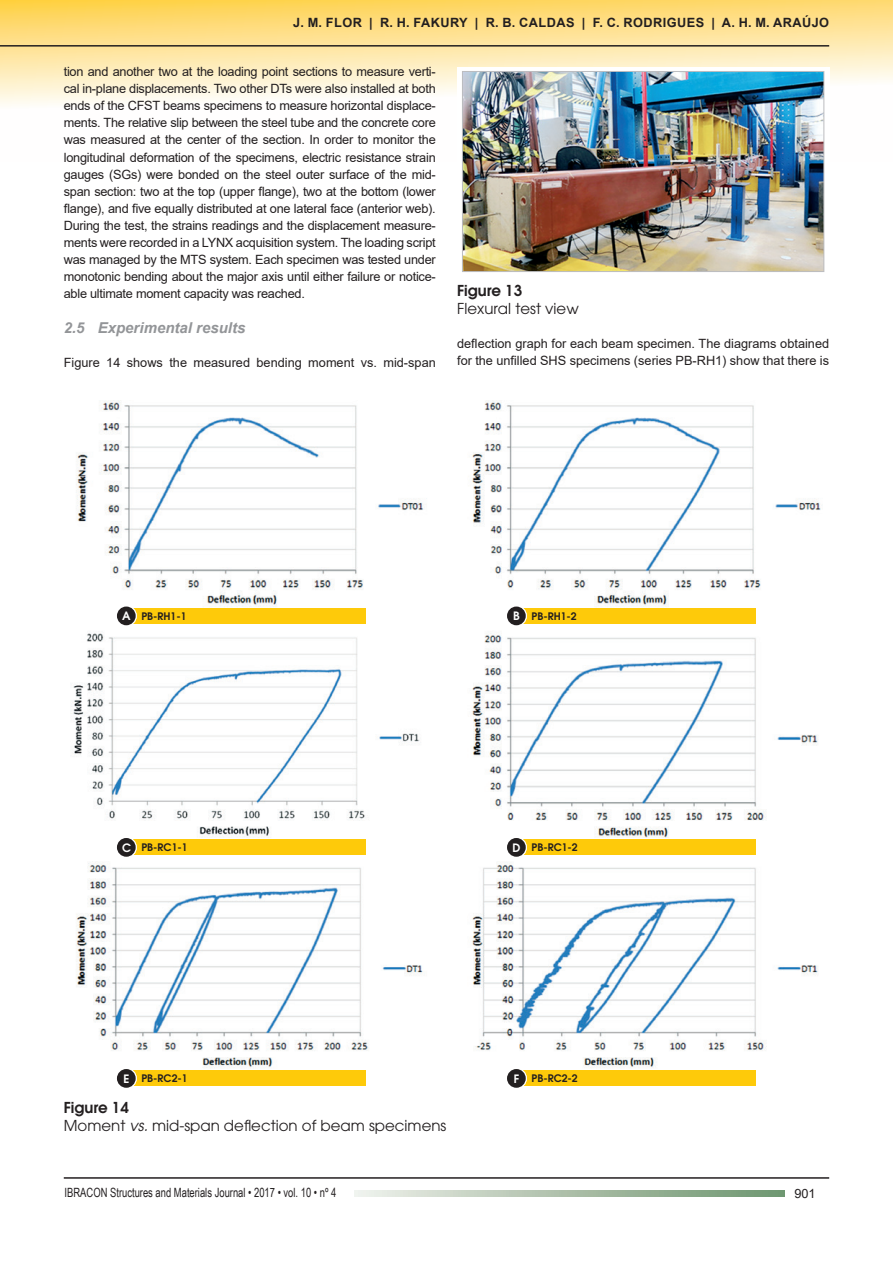
<style>
.page{position:relative;width:893px;height:1263px;background:#fff}
.page>*{position:absolute;margin:0;border:0;box-sizing:border-box;transform-origin:0 0}
.t1{font:15px/18px "Avant Garde";color:#231f20}
.t2{font:italic 700 15px "Arial";color:#939598}
.t3{font:600 15px "Avant Garde";color:#231f20}
.t4{font:12.75px/17.1px "Arial";color:#231f20;text-align:justify}
.t5{font:700 12.75px "Arial";letter-spacing:.035em;color:#231f20}
.t6{font:12.75px "Arial Narrow";color:#231f20;scale:.9 1}
.t7{font:600 11.55px "Avant Garde";color:#fff}
.t8{font:600 11.55px "Avant Garde ITC";color:#fff}
.t9{font:600 10.35px "Avant Garde";color:#231f20}
.s1{font-weight:600}
.s2{font-style:italic}
</style>
<div class="page">
<svg style="left:0;top:0;width:893px;height:105px;background:#fee6a3"></svg>
<hr style="left:64px;top:1177px;width:765px;height:2px;background:#231f20">
<hr style="left:0;top:45px;width:829px;height:2px;background:#231f20">
<svg style="left:354px;top:1190px;width:431px;height:6px;background:#acc0aa"></svg>
<div style="left:457px;top:67px;width:372px;height:250px;background:#fff"></div>
<img style="left:464px;top:73px;width:358px;height:197px">
<div style="left:462px;top:71px;width:362px;height:201px;border:1px solid #bcbdc0"></div>
<img style="left:71px;top:400px;width:750px;height:668px">
<div style="left:130px;top:608px;width:236px;height:15px;background:#feca0a"></div>
<div style="left:130px;top:840px;width:236px;height:15px;background:#feca0a"></div>
<div style="left:130px;top:1071px;width:236px;height:15px;background:#feca0a"></div>
<div style="left:520px;top:608px;width:236px;height:15px;background:#feca0a"></div>
<div style="left:520px;top:840px;width:236px;height:15px;background:#feca0a"></div>
<div style="left:520px;top:1071px;width:236px;height:15px;background:#feca0a"></div>
<div style="left:116px;top:605px;width:21px;height:21px;border:2px solid #fff;border-radius:50%"></div>
<div style="left:117px;top:606px;width:19px;height:19px;background:#231f20;border-radius:50%"></div>
<div style="left:116px;top:837px;width:21px;height:21px;border:2px solid #fff;border-radius:50%"></div>
<div style="left:117px;top:838px;width:19px;height:19px;background:#231f20;border-radius:50%"></div>
<div style="left:116px;top:1068px;width:21px;height:21px;border:2px solid #fff;border-radius:50%"></div>
<div style="left:117px;top:1069px;width:19px;height:19px;background:#231f20;border-radius:50%"></div>
<div style="left:506px;top:605px;width:21px;height:21px;border:2px solid #fff;border-radius:50%"></div>
<div style="left:507px;top:606px;width:19px;height:19px;background:#231f20;border-radius:50%"></div>
<div style="left:506px;top:837px;width:21px;height:21px;border:2px solid #fff;border-radius:50%"></div>
<div style="left:507px;top:838px;width:19px;height:19px;background:#231f20;border-radius:50%"></div>
<div style="left:506px;top:1068px;width:21px;height:21px;border:2px solid #fff;border-radius:50%"></div>
<div style="left:507px;top:1069px;width:19px;height:19px;background:#231f20;border-radius:50%"></div>
<p class="t5" style="left:293px;top:14px;width:538px">J. M. FLOR | R. H. FAKURY | R. B. CALDAS | F. C. RODRIGUES | A. H. M. ARAÚJO</p>
<p class="t4" style="left:64px;top:63px;width:374px">tion and another two at the loading point sections to measure verti&shy;cal in-plane displacements. Two other DTs were also installed at both ends of the CFST beams specimens to measure horizontal displace&shy;ments. The relative slip between the steel tube and the concrete core was measured at the center of the section. In order to monitor the longitudinal deformation of the specimens, electric resistance strain gauges (SGs) were bonded on the steel outer surface of the mid&shy;span section: two at the top (upper flange), two at the bottom (lower flange), and five equally distributed at one lateral face (anterior web).<br>During the test, the strains readings and the displacement measure&shy;ments were recorded in a LYNX acquisition system. The loading script was managed by the MTS system. Each specimen was tested under monotonic bending about the major axis until either failure or notice&shy;able ultimate moment capacity was reached.</p>
<p class="t2" style="left:64px;top:317px;width:183px">2.5 Experimental results</p>
<p class="t4" style="left:64px;top:354px;width:374px">Figure 14 shows the measured bending moment vs. mid-span</p>
<p class="t3" style="left:457px;top:281px;width:66px">Figure 13</p>
<p class="t1" style="left:457px;top:299px;width:123px">Flexural test view</p>
<p class="t4" style="left:457px;top:335px;width:374px">deflection graph for each beam specimen. The diagrams obtained for the unfilled SHS specimens (series PB-RH1) show that there is</p>
<p class="t7" style="left:122px;top:608px;width:10px">A</p>
<p class="t8" style="left:123px;top:610px;width:8px">B</p>
<p class="t9" style="left:141px;top:609px;width:47px">PB-RH1-1</p>
<p class="t7" style="left:513px;top:608px;width:8px">B</p>
<p class="t9" style="left:531px;top:609px;width:47px">PB-RH1-2</p>
<p class="t7" style="left:122px;top:840px;width:10px">C</p>
<p class="t8" style="left:123px;top:841px;width:8px">B</p>
<p class="t9" style="left:141px;top:841px;width:48px">PB-RC1-1</p>
<p class="t7" style="left:513px;top:840px;width:10px">D</p>
<p class="t8" style="left:513px;top:841px;width:8px">B</p>
<p class="t9" style="left:531px;top:841px;width:48px">PB-RC1-2</p>
<p class="t7" style="left:123px;top:1071px;width:7px">E</p>
<p class="t8" style="left:123px;top:1072px;width:8px">B</p>
<p class="t9" style="left:141px;top:1072px;width:48px">PB-RC2-1</p>
<p class="t7" style="left:514px;top:1071px;width:7px">F</p>
<p class="t8" style="left:513px;top:1072px;width:8px">B</p>
<p class="t9" style="left:531px;top:1072px;width:48px">PB-RC2-2</p>
<p class="t1" style="left:64px;top:1099px;width:384px"><span class="s1">Figure 14<br></span>Moment <span class="s2">vs.</span> mid-span deflection of beam specimens</p>
<p class="t6" style="left:65px;top:1183px;width:303px">IBRACON Structures and Materials Journal • 2017 • vol. 10 • nº 4</p>
<p class="t4" style="left:794px;top:1185px;width:23px">901</p>
</div>
